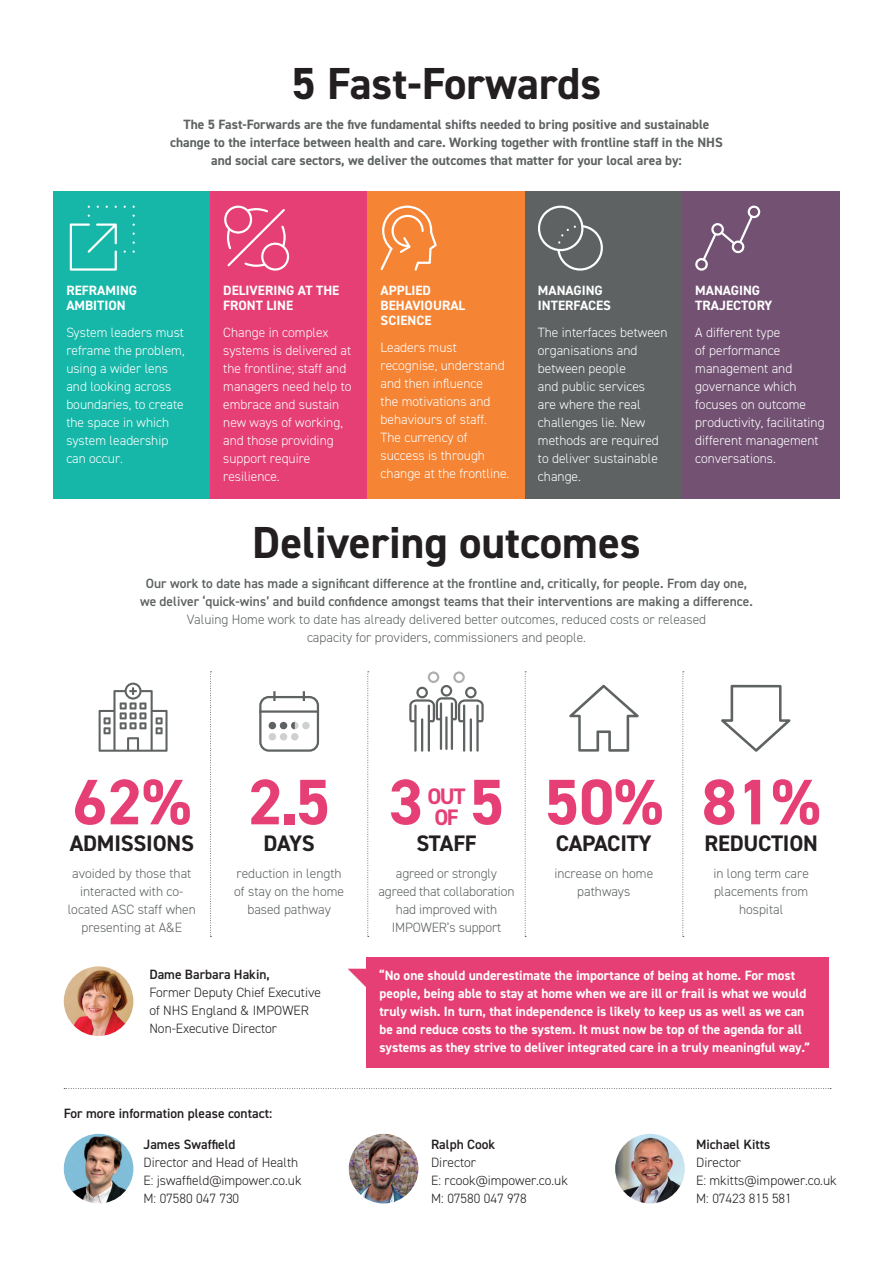
<style>
.page{position:relative;width:893px;height:1263px;background:#fff}
.page>*{position:absolute;margin:0;border:0;box-sizing:border-box;transform-origin:0 0}
.t1{font:700 64.5px "DIN2014";color:#e53f75}
.t2{font:700 45px "DIN2014";color:#231f20}
.t3{font:700 22.5px "DIN2014";letter-spacing:-.01em;color:#231f20}
.t4{font:700 22.5px/21px "DIN2014";color:#e53f75;text-align:center}
.t5{font:300 13.5px/18px "DIN2014";color:#fff}
.t6{font:700 13.5px/15px "DIN2014";color:#fff}
.t7{font:300 13.5px/18px "DIN2014";color:#5e6262;text-align:center}
.t8{font:700 13.5px/18px "DIN2014";color:#5e6262;text-align:center}
.t9{font:300 13.5px/18px "DIN2014";color:#231f20}
.t10{font:600 13.5px/18px "DIN2014";color:#5e6262;text-align:center}
.t11{font:600 13.5px "DIN2014";color:#231f20}
</style>
<div class="page">
<div style="left:54px;top:191px;width:157px;height:308px;background:#16b7a8"></div>
<div style="left:210px;top:191px;width:158px;height:308px;background:#e53f75"></div>
<div style="left:368px;top:191px;width:157px;height:308px;background:#f58434"></div>
<div style="left:525px;top:191px;width:157px;height:308px;background:#5e6262"></div>
<div style="left:682px;top:191px;width:158px;height:308px;background:#725172"></div>
<svg style="left:348px;top:969px;width:19px;height:19px"></svg>
<div style="left:367px;top:957px;width:462px;height:110px;background:#e53f75"></div>
<img style="left:64px;top:1134px;width:69px;height:69px;border-radius:35px">
<img style="left:349px;top:1134px;width:69px;height:69px;border-radius:35px">
<img style="left:615px;top:1134px;width:70px;height:69px;border-radius:35px">
<img style="left:64px;top:966px;width:69px;height:70px;border-radius:35px">
<svg style="left:538px;top:205px;width:65px;height:66px"></svg>
<svg style="left:695px;top:205px;width:66px;height:66px"></svg>
<svg style="left:70px;top:223px;width:47px;height:48px"></svg>
<svg style="left:380px;top:206px;width:57px;height:65px"></svg>
<svg style="left:224px;top:205px;width:66px;height:66px"></svg>
<svg style="left:210px;top:671px;width:1px;height:266px"></svg>
<svg style="left:367px;top:671px;width:2px;height:266px"></svg>
<svg style="left:525px;top:671px;width:1px;height:266px"></svg>
<svg style="left:682px;top:671px;width:2px;height:266px"></svg>
<svg style="left:409px;top:671px;width:75px;height:81px"></svg>
<hr style="left:421px;top:718px;width:2px;height:34px;background:#5e6262">
<svg style="left:99px;top:683px;width:69px;height:69px"></svg>
<div style="left:269px;top:722px;width:7px;height:7px;background:#5e6262;border-radius:50%"></div>
<div style="left:269px;top:733px;width:7px;height:7px;background:#cfd0d0;border-radius:50%"></div>
<div style="left:280px;top:722px;width:7px;height:7px;background:#5e6262;border-radius:50%"></div>
<div style="left:280px;top:733px;width:7px;height:7px;background:#cfd0d0;border-radius:50%"></div>
<div style="left:291px;top:722px;width:7px;height:7px;background:#cfd0d0;border-radius:50%"></div>
<div style="left:291px;top:733px;width:7px;height:7px;background:#cfd0d0;border-radius:50%"></div>
<div style="left:302px;top:722px;width:8px;height:7px;background:#cfd0d0;border-radius:50%"></div>
<div style="left:259px;top:696px;width:60px;height:56px;border:2px solid #5e6262;border-radius:9px"></div>
<hr style="left:259px;top:710px;width:60px;height:3px;background:#5e6262">
<svg style="left:273px;top:691px;width:3px;height:10px"></svg>
<svg style="left:303px;top:691px;width:2px;height:10px"></svg>
<svg style="left:291px;top:722px;width:4px;height:7px"></svg>
<svg style="left:569px;top:685px;width:70px;height:67px"></svg>
<svg style="left:721px;top:685px;width:69px;height:67px"></svg>
<svg style="left:64px;top:1088px;width:767px;height:1px"></svg>
<h2 class="t2" style="left:292px;top:53px;width:311px">5 Fast-Forwards</h2>
<p class="t8" style="left:170px;top:115px;width:554px">The 5 Fast-Forwards are the five fundamental shifts needed to bring positive and sustainable change to the interface between health and care. Working together with frontline staff in the NHS and social care sectors, we deliver the outcomes that matter for your local area by:</p>
<p class="t6" style="left:66px;top:283px;width:72px">REFRAMING<br>AMBITION</p>
<p class="t5" style="left:66px;top:324px;width:120px">System leaders must reframe the problem, using a wider lens and looking across boundaries, to create the space in which system leadership can occur.</p>
<p class="t6" style="left:223px;top:283px;width:118px">DELIVERING AT THE<br>FRONT LINE</p>
<p class="t5" style="left:223px;top:324px;width:130px">Change in complex systems is delivered at the frontline; staff and managers need help to embrace and sustain new ways of working, and those providing support require resilience.</p>
<p class="t6" style="left:381px;top:283px;width:86px">APPLIED<br>BEHAVIOURAL<br>SCIENCE</p>
<p class="t5" style="left:381px;top:339px;width:130px">Leaders must recognise, understand and then influence<br>the motivations and behaviours of staff.<br>The currency of success is through change at the frontline.</p>
<p class="t6" style="left:538px;top:283px;width:75px">MANAGING<br>INTERFACES</p>
<p class="t5" style="left:538px;top:324px;width:131px">The interfaces between organisations and between people<br>and public services<br>are where the real challenges lie. New methods are required to deliver sustainable change.</p>
<p class="t6" style="left:695px;top:283px;width:79px">MANAGING<br>TRAJECTORY</p>
<p class="t5" style="left:695px;top:324px;width:131px">A different type<br>of performance management and governance which focuses on outcome productivity, facilitating different management conversations.</p>
<h2 class="t2" style="left:252px;top:512px;width:390px">Delivering outcomes</h2>
<p class="t10" style="left:140px;top:574px;width:614px">Our work to date has made a significant difference at the frontline and, critically, for people. From day one, we deliver ‘quick-wins’ and build confidence amongst teams that their interventions are making a difference.</p>
<p class="t7" style="left:187px;top:610px;width:521px">Valuing Home work to date has already delivered better outcomes, reduced costs or released capacity for providers, commissioners and people.</p>
<h1 class="t1" style="left:73px;top:759px;width:120px">62%</h1>
<h3 class="t3" style="left:70px;top:829px;width:126px">ADMISSIONS</h3>
<p class="t7" style="left:68px;top:865px;width:130px">avoided by those that interacted with co&shy;located ASC staff when presenting at A&amp;E</p>
<h1 class="t1" style="left:248px;top:759px;width:84px">2.5</h1>
<h3 class="t3" style="left:264px;top:829px;width:53px">DAYS</h3>
<p class="t7" style="left:234px;top:865px;width:111px">reduction in length of stay on the home based pathway</p>
<p class="t11" style="left:149px;top:965px;width:122px">Dame Barbara Hakin,</p>
<p class="t9" style="left:149px;top:983px;width:173px">Former Deputy Chief Executive of NHS England &amp; IMPOWER<br>Non-Executive Director</p>
<p class="t11" style="left:64px;top:1105px;width:210px">For more information please contact:</p>
<p class="t11" style="left:143px;top:1135px;width:94px">James Swaffield</p>
<p class="t9" style="left:143px;top:1153px;width:160px">Director and Head of Health<br>E: jswaffield@impower.co.uk<br>M: 07580 047 730</p>
<h1 class="t1" style="left:389px;top:759px;width:36px">3</h1>
<h1 class="t1" style="left:469px;top:759px;width:36px">5</h1>
<h3 class="t3" style="left:416px;top:829px;width:62px">STAFF</h3>
<p class="t7" style="left:378px;top:865px;width:138px">agreed or strongly agreed that collaboration had improved with<br>IMPOWER’s support</p>
<h3 class="t4" style="left:428px;top:785px;width:39px">OUT<br>OF</h3>
<h1 class="t1" style="left:544px;top:759px;width:120px">50%</h1>
<h3 class="t3" style="left:556px;top:829px;width:97px">CAPACITY</h3>
<p class="t7" style="left:554px;top:865px;width:100px">increase on home pathways</p>
<h1 class="t1" style="left:702px;top:759px;width:120px">81%</h1>
<h3 class="t3" style="left:704px;top:829px;width:115px">REDUCTION</h3>
<p class="t7" style="left:713px;top:865px;width:97px">in long term care placements from hospital</p>
<p class="t6" style="left:379px;top:966px;width:432px;line-height:18px">“No one should underestimate the importance of being at home. For most people, being able to stay at home when we are ill or frail is what we would truly wish. In turn, that independence is likely to keep us as well as we can be and reduce costs to the system. It must now be top of the agenda for all systems as they strive to deliver integrated care in a truly meaningful way.”</p>
<p class="t11" style="left:431px;top:1135px;width:66px">Ralph Cook</p>
<p class="t9" style="left:431px;top:1153px;width:138px">Director<br>E: rcook@impower.co.uk<br>M: 07580 047 978</p>
<p class="t11" style="left:696px;top:1135px;width:76px">Michael Kitts</p>
<p class="t9" style="left:696px;top:1153px;width:142px">Director<br>E: mkitts@impower.co.uk<br>M: 07423 815 581</p>
</div>
